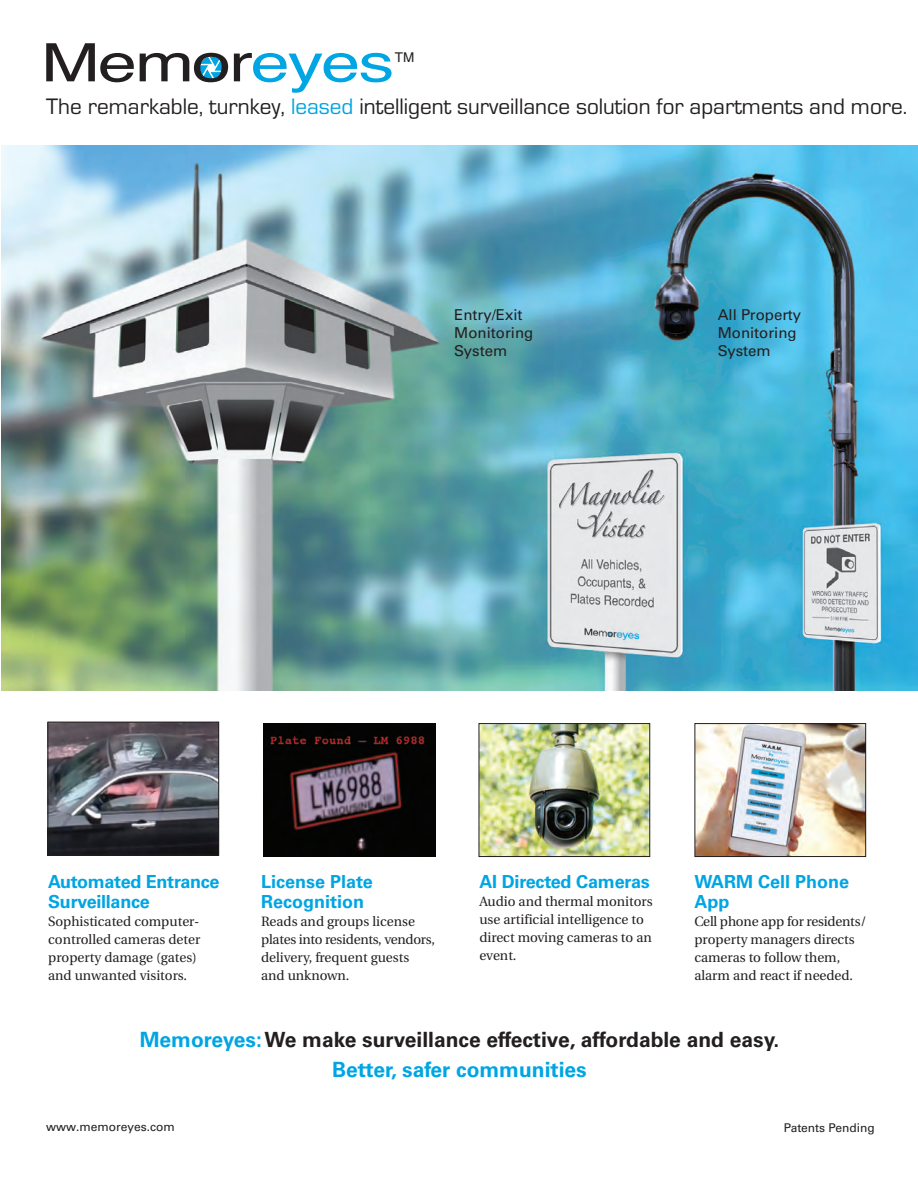
<style>
.page{position:relative;width:918px;height:1191px;background:#fff}
.page>*{position:absolute;margin:0;border:0;box-sizing:border-box;transform-origin:0 0}
.t1{font:23.25px "Eurostile";color:#231f20}
.t2{font:700 21px/29.5px "Univers";color:#231f20;text-align:center}
.t3{font:700 18px/19.5px "Univers";letter-spacing:-.01em;color:#00a5e3}
.t4{font:15px/18px "Univers";color:#231f20}
.t5{font:13.5px/18px "Utopia";color:#231f20}
.t6{font:13.5px "Helvetica";color:#231f20}
.t7{font:12px "Univers";color:#231f20}
.s1{color:#00a5e3}
</style>
<div class="page">
<img style="left:1px;top:145px;width:916px;height:545px">
<img style="left:50px;top:723px;width:167px;height:130px">
<div style="left:48px;top:721px;width:171px;height:134px;border:1px solid #231f20"></div>
<img style="left:696px;top:725px;width:168px;height:129px">
<div style="left:694px;top:723px;width:172px;height:133px;border:1px solid #231f20"></div>
<img style="left:264px;top:723px;width:171px;height:133px">
<img style="left:480px;top:725px;width:168px;height:129px">
<div style="left:478px;top:723px;width:172px;height:133px;border:1px solid #231f20"></div>
<svg style="left:46px;top:43px;width:88px;height:39px"></svg>
<svg style="left:140px;top:53px;width:88px;height:29px"></svg>
<svg style="left:234px;top:53px;width:157px;height:40px"></svg>
<p class="t6" style="left:395px;top:49px;width:21px">TM</p>
<h1 class="t1" style="left:46px;top:93px;width:862px">The remarkable, turnkey, <span class="s1">leased</span> intelligent surveillance solution for apartments and more.</h1>
<p class="t4" style="left:454px;top:307px;width:81px">Entry/Exit<br>Monitoring<br>System</p>
<p class="t4" style="left:717px;top:307px;width:85px">All Property<br>Monitoring<br>System</p>
<h3 class="t3" style="left:48px;top:873px;width:173px">Automated Entrance<br>Surveillance</h3>
<p class="t5" style="left:48px;top:913px;width:154px">Sophisticated computer&shy;controlled cameras deter property damage (gates) and unwanted visitors.</p>
<h3 class="t3" style="left:261px;top:873px;width:113px">License Plate<br>Recognition</h3>
<p class="t5" style="left:261px;top:913px;width:175px">Reads and groups license plates into residents, vendors, delivery, frequent guests and unknown.</p>
<h3 class="t3" style="left:479px;top:873px;width:172px">AI Directed Cameras</h3>
<p class="t5" style="left:479px;top:893px;width:175px">Audio and thermal monitors use artificial intelligence to direct moving cameras to an event.</p>
<h3 class="t3" style="left:694px;top:873px;width:156px">WARM Cell Phone<br>App</h3>
<p class="t5" style="left:694px;top:913px;width:174px">Cell phone app for residents/ property managers directs cameras to follow them, alarm and react if needed.</p>
<h2 class="t2" style="left:140px;top:1026px;width:641px"><span class="s1">Memoreyes:</span>We make surveillance effective, affordable and easy.<br><span class="s1">Better, safer communities</span></h2>
<p class="t7" style="left:46px;top:1121px;width:130px">www.memoreyes.com</p>
<p class="t7" style="left:783px;top:1123px;width:93px">Patents Pending</p>
</div>
